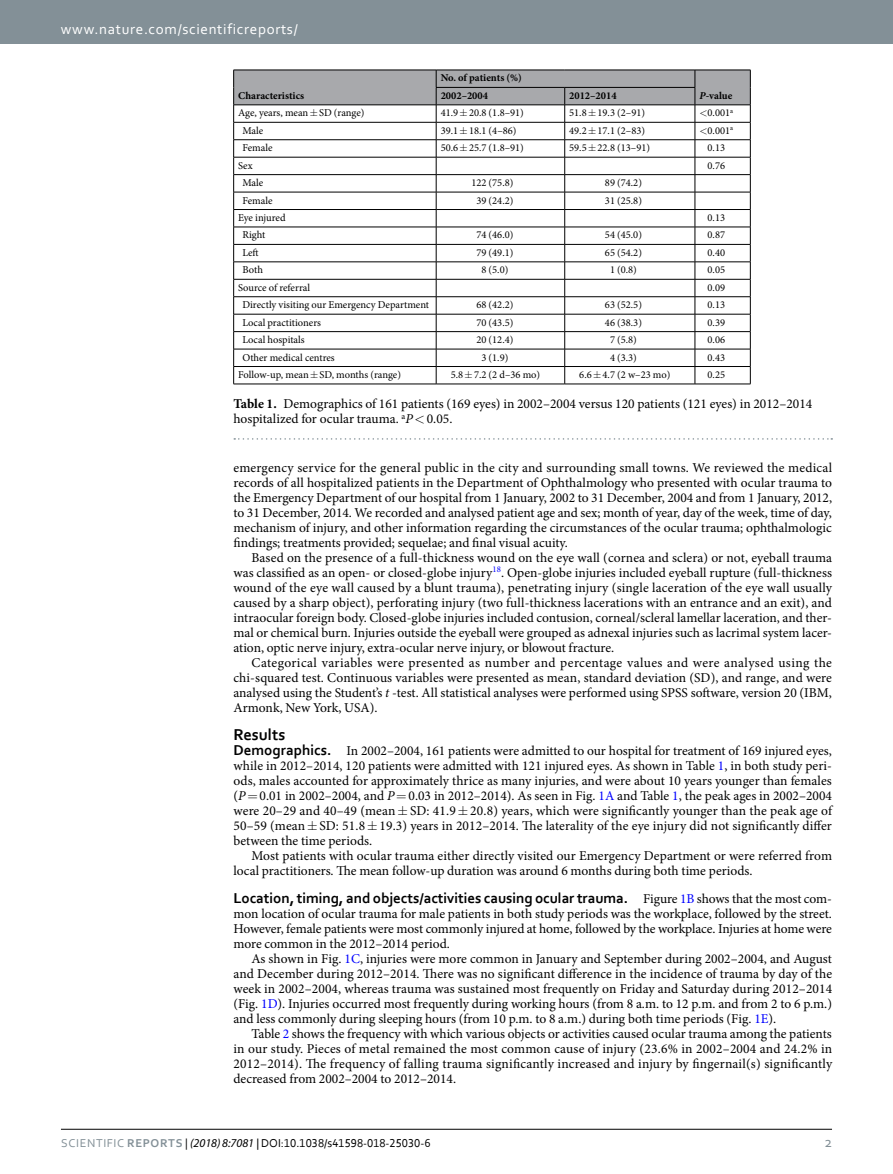
<style>
.page{position:relative;width:893px;height:1174px;background:#fff}
.page>*{position:absolute;margin:0;border:0;box-sizing:border-box;transform-origin:0 0}
.t1{font:700 16.5px "Corbel";color:#000}
.t2{font:700 15px "Corbel";letter-spacing:-.005em;color:#000}
.t3{font:15px "Corbel 2";letter-spacing:.045em;color:#fff}
.t4{font:15px "Corbel 2";color:#839097}
.t5{font:13.5px/15px "Minion Pro";color:#000;text-align:justify}
.t6{font:12px "Corbel";color:#000}
.t7{font:10.5px "Minion Pro";color:#000}
.t8{font:700 10.5px/17.4px "Minion Pro";color:#000}
.s1{font-style:italic}
.s2{font-weight:700}
.s3{font-family:"Corbel";font-weight:700;font-size:15px}
.s4{color:#00f}
.s5{font-family:"Minion Pro";font-weight:400;font-size:13.5px}
.s6{font-family:"Minion Pro";font-weight:400;font-size:13.5px;color:#00f}
.s7{font-family:"Corbel 2";color:#839097}
.s8{font-family:"Corbel Bold 2";color:#839097}
.s9{font-family:"Corbel 2"}
.s10{font-family:"Myriad Pro";font-style:italic}
</style>
<div class="page">
<div style="left:0;top:0;width:893px;height:43px;background:#839097"></div>
<hr style="left:61px;top:1129px;width:771px;height:1px;background:#000">
<svg style="left:234px;top:438px;width:598px;height:1px"></svg>
<hr style="left:233px;top:384px;width:203px;height:1px;background:#000">
<hr style="left:436px;top:384px;width:129px;height:1px;background:#000">
<hr style="left:565px;top:384px;width:130px;height:1px;background:#000">
<hr style="left:695px;top:384px;width:55px;height:1px;background:#000">
<svg style="left:233px;top:70px;width:518px;height:314px"></svg>
<p class="t3" style="left:61px;top:19px;width:238px">www.nature.com/scientificreports/</p>
<p class="t8" style="left:238px;top:87px;width:67px">Characteristics</p>
<p class="t8" style="left:441px;top:69px;width:83px">No. of patients (%)<br>2002–2004</p>
<p class="t8" style="left:569px;top:87px;width:49px">2012–2014</p>
<p class="t8" style="left:699px;top:87px;width:35px"><span class="s1">P</span>-value</p>
<p class="t7" style="left:238px;top:106px;width:128px">Age, years, mean SD (range)</p>
<p class="t7" style="left:441px;top:106px;width:85px">41.9 20.8 (1.8–91)</p>
<p class="t7" style="left:569px;top:106px;width:77px">51.8 19.3 (2–91)</p>
<p class="t7" style="left:708px;top:106px;width:27px">0.001<sup>a</sup></p>
<p class="t7" style="left:242px;top:123px;width:22px">Male</p>
<p class="t7" style="left:441px;top:123px;width:77px">39.1 18.1 (4–86)</p>
<p class="t7" style="left:569px;top:123px;width:77px">49.2 17.1 (2–83)</p>
<p class="t7" style="left:708px;top:123px;width:27px">0.001<sup>a</sup></p>
<p class="t7" style="left:242px;top:141px;width:32px">Female</p>
<p class="t7" style="left:441px;top:141px;width:85px">50.6 25.7 (1.8–91)</p>
<p class="t7" style="left:569px;top:141px;width:82px">59.5 22.8 (13–91)</p>
<p class="t7" style="left:708px;top:141px;width:19px">0.13</p>
<p class="t7" style="left:238px;top:158px;width:16px">Sex</p>
<p class="t7" style="left:708px;top:158px;width:19px">0.76</p>
<p class="t7" style="left:242px;top:176px;width:22px">Male</p>
<p class="t7" style="left:471px;top:176px;width:44px">122 (75.8)</p>
<p class="t7" style="left:605px;top:176px;width:39px">89 (74.2)</p>
<p class="t7" style="left:242px;top:193px;width:32px">Female</p>
<p class="t7" style="left:476px;top:193px;width:39px">39 (24.2)</p>
<p class="t7" style="left:605px;top:193px;width:39px">31 (25.8)</p>
<p class="t7" style="left:238px;top:211px;width:49px">Eye injured</p>
<p class="t7" style="left:708px;top:211px;width:19px">0.13</p>
<p class="t7" style="left:242px;top:228px;width:24px">Right</p>
<p class="t7" style="left:476px;top:228px;width:39px">74 (46.0)</p>
<p class="t7" style="left:605px;top:228px;width:39px">54 (45.0)</p>
<p class="t7" style="left:708px;top:228px;width:19px">0.87</p>
<p class="t7" style="left:242px;top:245px;width:18px">Left</p>
<p class="t7" style="left:476px;top:245px;width:39px">79 (49.1)</p>
<p class="t7" style="left:605px;top:245px;width:39px">65 (54.2)</p>
<p class="t7" style="left:708px;top:245px;width:19px">0.40</p>
<p class="t7" style="left:242px;top:263px;width:22px">Both</p>
<p class="t7" style="left:481px;top:263px;width:28px">8 (5.0)</p>
<p class="t7" style="left:610px;top:263px;width:28px">1 (0.8)</p>
<p class="t7" style="left:708px;top:263px;width:19px">0.05</p>
<p class="t7" style="left:238px;top:280px;width:74px">Source of referral</p>
<p class="t7" style="left:708px;top:280px;width:19px">0.09</p>
<p class="t7" style="left:242px;top:298px;width:188px">Directly visiting our Emergency Department</p>
<p class="t7" style="left:476px;top:298px;width:39px">68 (42.2)</p>
<p class="t7" style="left:605px;top:298px;width:39px">63 (52.5)</p>
<p class="t7" style="left:708px;top:298px;width:19px">0.13</p>
<p class="t7" style="left:242px;top:315px;width:80px">Local practitioners</p>
<p class="t7" style="left:476px;top:315px;width:39px">70 (43.5)</p>
<p class="t7" style="left:605px;top:315px;width:39px">46 (38.3)</p>
<p class="t7" style="left:708px;top:315px;width:19px">0.39</p>
<p class="t7" style="left:242px;top:333px;width:64px">Local hospitals</p>
<p class="t7" style="left:476px;top:333px;width:39px">20 (12.4)</p>
<p class="t7" style="left:610px;top:333px;width:28px">7 (5.8)</p>
<p class="t7" style="left:708px;top:333px;width:19px">0.06</p>
<p class="t7" style="left:242px;top:350px;width:94px">Other medical centres</p>
<p class="t7" style="left:481px;top:350px;width:28px">3 (1.9)</p>
<p class="t7" style="left:610px;top:350px;width:28px">4 (3.3)</p>
<p class="t7" style="left:708px;top:350px;width:19px">0.43</p>
<p class="t7" style="left:238px;top:367px;width:164px">Follow-up, mean SD, months (range)</p>
<p class="t7" style="left:451px;top:367px;width:91px">5.8 7.2 (2 d–36 mo)</p>
<p class="t7" style="left:579px;top:367px;width:93px">6.6 4.7 (2 w–23 mo)</p>
<p class="t7" style="left:708px;top:367px;width:19px">0.25</p>
<p class="t5" style="left:233px;top:396px;width:580px"><span class="s2">Table 1.</span> Demographics of 161 patients (169 eyes) in 2002–2004 versus 120 patients (121 eyes) in 2012–2014 hospitalized for ocular trauma. <sup>a</sup><span class="s1">P</span> 0.05.</p>
<p class="t5" style="left:233px;top:460px;width:600px">emergency service for the general public in the city and surrounding small towns. We reviewed the medical records of all hospitalized patients in the Department of Ophthalmology who presented with ocular trauma to the Emergency Department of our hospital from 1 January, 2002 to 31 December, 2004 and from 1 January, 2012, to 31 December, 2014. We recorded and analysed patient age and sex; month of year, day of the week, time of day, mechanism of injury, and other information regarding the circumstances of the ocular trauma; ophthalmologic findings; treatments provided; sequelae; and final visual acuity.</p>
<p class="t5" style="left:233px;top:550px;width:600px;text-indent:18px">Based on the presence of a full-thickness wound on the eye wall (cornea and sclera) or not, eyeball trauma was classified as an open- or closed-globe injury<sup>18</sup>. Open-globe injuries included eyeball rupture (full-thickness wound of the eye wall caused by a blunt trauma), penetrating injury (single laceration of the eye wall usually caused by a sharp object), perforating injury (two full-thickness lacerations with an entrance and an exit), and intraocular foreign body. Closed-globe injuries included contusion, corneal/scleral lamellar laceration, and ther&shy;mal or chemical burn. Injuries outside the eyeball were grouped as adnexal injuries such as lacrimal system lacer&shy;ation, optic nerve injury, extra-ocular nerve injury, or blowout fracture.</p>
<p class="t5" style="left:233px;top:655px;width:600px;text-indent:18px">Categorical variables were presented as number and percentage values and were analysed using the chi-squared test. Continuous variables were presented as mean, standard deviation (SD), and range, and were analysed using the Student’s <span class="s1">t</span> -test. All statistical analyses were performed using SPSS software, version 20 (IBM, Armonk, New York, USA).</p>
<p class="t1" style="left:233px;top:724px;width:53px">Results</p>
<p class="t5" style="left:233px;top:743px;width:600px"><span class="s3">Demographics.</span> In 2002–2004, 161 patients were admitted to our hospital for treatment of 169 injured eyes, while in 2012–2014, 120 patients were admitted with 121 injured eyes. As shown in Table <span class="s4">1</span>, in both study peri&shy;ods, males accounted for approximately thrice as many injuries, and were about 10 years younger than females (<span class="s1">P</span> 0.01 in 2002–2004, and <span class="s1">P</span> 0.03 in 2012–2014). As seen in Fig. <span class="s4">1A</span> and Table <span class="s4">1</span>, the peak ages in 2002–2004 were 20–29 and 40–49 (mean SD: 41.9 20.8) years, which were significantly younger than the peak age of 50–59 (mean SD: 51.8 19.3) years in 2012–2014. The laterality of the eye injury did not significantly differ between the time periods.</p>
<p class="t5" style="left:233px;top:848px;width:600px;text-indent:18px">Most patients with ocular trauma either directly visited our Emergency Department or were referred from local practitioners. The mean follow-up duration was around 6 months during both time periods.</p>
<p class="t2" style="left:233px;top:888px;width:600px">Location, timing, and objects/activities causing ocular trauma. <span class="s5">Figure</span> <span class="s6">1B</span> <span class="s5">shows that the most com-</span></p>
<p class="t5" style="left:233px;top:906px;width:600px">mon location of ocular trauma for male patients in both study periods was the workplace, followed by the street.<br>However, female patients were most commonly injured at home, followed by the workplace. Injuries at home were more common in the 2012–2014 period.</p>
<p class="t5" style="left:233px;top:951px;width:600px;text-indent:18px">As shown in Fig. <span class="s4">1C</span>, injuries were more common in January and September during 2002–2004, and August and December during 2012–2014. There was no significant difference in the incidence of trauma by day of the week in 2002–2004, whereas trauma was sustained most frequently on Friday and Saturday during 2012–2014 (Fig. <span class="s4">1D</span>). Injuries occurred most frequently during working hours (from 8 a.m. to 12 p.m. and from 2 to 6 p.m.) and less commonly during sleeping hours (from 10 p.m. to 8 a.m.) during both time periods (Fig. <span class="s4">1E</span>).</p>
<p class="t5" style="left:233px;top:1026px;width:600px;text-indent:18px">Table <span class="s4">2</span> shows the frequency with which various objects or activities caused ocular trauma among the patients in our study. Pieces of metal remained the most common cause of injury (23.6% in 2002–2004 and 24.2% in 2012–2014). The frequency of falling trauma significantly increased and injury by fingernail(s) significantly decreased from 2002–2004 to 2012–2014.</p>
<p class="t6" style="left:61px;top:1135px;width:371px"><span class="s7">SCIeNTIfIC</span> <span class="s8">REPORTS</span> <span class="s9">|</span> <span class="s10">(2018) 8:7081</span> | DOI:10.1038/s41598-018-25030-6</p>
<p class="t4" style="left:824px;top:1132px;width:9px">2</p>
</div>
